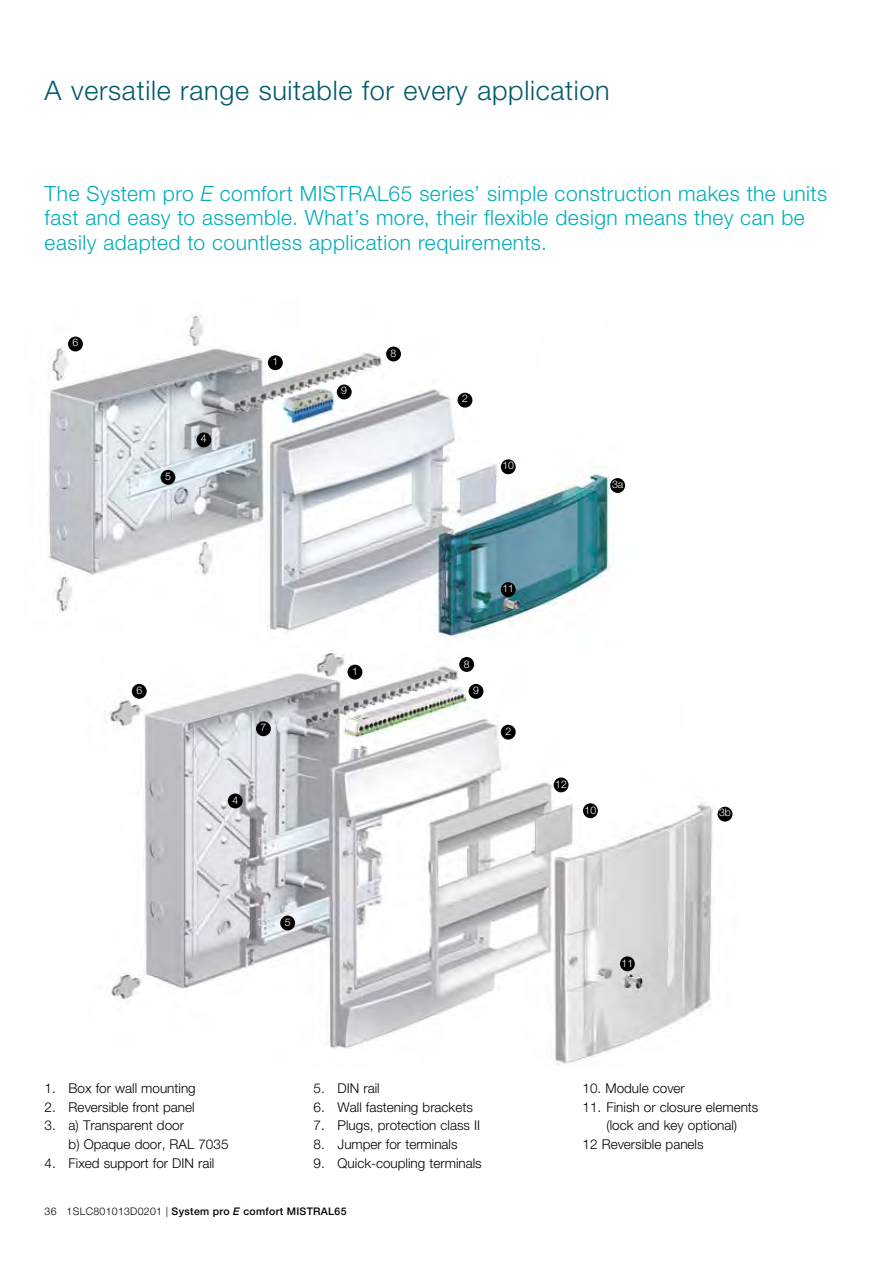
<style>
.page{position:relative;width:893px;height:1263px;background:#fff}
.page>*{position:absolute;margin:0;border:0;box-sizing:border-box;transform-origin:0 0}
.t1{font:300 27px "Helvetica Neue LT Std";letter-spacing:.025em;color:#005b6c}
.t2{font:300 21px/24.8px "Helvetica Neue LT Std";letter-spacing:.025em;color:#00adba}
.t3{font:300 13.5px/18.6px "Helvetica Neue LT Std";color:#000}
.t4{font:500 10.5px "Helvetica Neue LT Std";letter-spacing:.03em;color:#000}
.t5{font:300 10.5px "Helvetica Neue LT Std";color:#fff}
.s1{font-style:italic}
.s2{font-weight:300}
</style>
<div class="page">
<img style="left:47px;top:315px;width:579px;height:324px">
<img style="left:108px;top:653px;width:625px;height:412px">
<div style="left:68px;top:337px;width:15px;height:14px;background:#000;border-radius:50%"></div>
<div style="left:132px;top:684px;width:15px;height:15px;background:#000;border-radius:50%"></div>
<div style="left:268px;top:355px;width:15px;height:15px;background:#000;border-radius:50%"></div>
<div style="left:347px;top:665px;width:15px;height:14px;background:#000;border-radius:50%"></div>
<div style="left:196px;top:432px;width:15px;height:15px;background:#000;border-radius:50%"></div>
<div style="left:228px;top:793px;width:15px;height:15px;background:#000;border-radius:50%"></div>
<div style="left:256px;top:721px;width:15px;height:15px;background:#000;border-radius:50%"></div>
<div style="left:161px;top:470px;width:14px;height:15px;background:#000;border-radius:50%"></div>
<div style="left:280px;top:915px;width:15px;height:15px;background:#000;border-radius:50%"></div>
<div style="left:459px;top:657px;width:15px;height:15px;background:#000;border-radius:50%"></div>
<div style="left:386px;top:347px;width:15px;height:14px;background:#000;border-radius:50%"></div>
<div style="left:469px;top:684px;width:14px;height:15px;background:#000;border-radius:50%"></div>
<div style="left:337px;top:384px;width:15px;height:15px;background:#000;border-radius:50%"></div>
<div style="left:458px;top:393px;width:14px;height:15px;background:#000;border-radius:50%"></div>
<div style="left:501px;top:725px;width:15px;height:15px;background:#000;border-radius:50%"></div>
<div style="left:583px;top:803px;width:15px;height:15px;background:#000;border-radius:50%"></div>
<div style="left:554px;top:777px;width:14px;height:15px;background:#000;border-radius:50%"></div>
<div style="left:501px;top:459px;width:15px;height:15px;background:#000;border-radius:50%"></div>
<div style="left:610px;top:478px;width:15px;height:15px;background:#000;border-radius:50%"></div>
<div style="left:718px;top:807px;width:14px;height:14px;background:#000;border-radius:50%"></div>
<div style="left:620px;top:956px;width:15px;height:15px;background:#000;border-radius:50%"></div>
<div style="left:501px;top:582px;width:15px;height:15px;background:#000;border-radius:50%"></div>
<h1 class="t1" style="left:45px;top:74px;width:566px">A versatile range suitable for every application</h1>
<h2 class="t2" style="left:45px;top:180px;width:784px">The System pro <span class="s1">E</span> comfort MISTRAL65 series’ simple construction makes the units fast and easy to assemble. What’s more, their flexible design means they can be easily adapted to countless application requirements.</h2>
<p class="t5" style="left:73px;top:336px;width:7px">6</p>
<p class="t5" style="left:165px;top:469px;width:7px">5</p>
<p class="t5" style="left:201px;top:432px;width:7px">4</p>
<p class="t5" style="left:272px;top:355px;width:7px">1</p>
<p class="t5" style="left:341px;top:384px;width:7px">9</p>
<p class="t5" style="left:391px;top:347px;width:7px">8</p>
<p class="t5" style="left:136px;top:683px;width:7px">6</p>
<p class="t5" style="left:260px;top:721px;width:7px">7</p>
<p class="t5" style="left:232px;top:794px;width:7px">4</p>
<p class="t5" style="left:285px;top:916px;width:7px">5</p>
<p class="t5" style="left:352px;top:665px;width:7px">1</p>
<p class="t5" style="left:462px;top:392px;width:7px">2</p>
<p class="t5" style="left:502px;top:459px;width:13px">10</p>
<p class="t5" style="left:502px;top:582px;width:13px">11</p>
<p class="t5" style="left:464px;top:658px;width:7px">8</p>
<p class="t5" style="left:473px;top:683px;width:7px">9</p>
<p class="t5" style="left:505px;top:725px;width:7px">2</p>
<p class="t5" style="left:612px;top:478px;width:13px">3a</p>
<p class="t5" style="left:555px;top:778px;width:13px">12</p>
<p class="t5" style="left:585px;top:804px;width:13px">10</p>
<p class="t5" style="left:622px;top:957px;width:13px">11</p>
<p class="t5" style="left:719px;top:806px;width:13px">3b</p>
<p class="t3" style="left:45px;top:1079px;width:153px">1. Box for wall mounting</p>
<p class="t3" style="left:45px;top:1097px;width:152px">2. Reversible front panel</p>
<p class="t3" style="left:69px;top:1116px;width:161px;text-indent:-24px">3. a) Transparent door<br>b) Opaque door, RAL 7035</p>
<p class="t3" style="left:45px;top:1153px;width:171px">4. Fixed support for DIN rail</p>
<p class="t3" style="left:314px;top:1079px;width:68px">5. DIN rail</p>
<p class="t3" style="left:314px;top:1097px;width:161px">6. Wall fastening brackets</p>
<p class="t3" style="left:314px;top:1116px;width:168px">7. Plugs, protection class II</p>
<p class="t3" style="left:314px;top:1134px;width:146px">8. Jumper for terminals</p>
<p class="t3" style="left:314px;top:1153px;width:170px">9. Quick-coupling terminals</p>
<p class="t4" style="left:45px;top:1204px;width:303px"><span class="s2">36 1SLC801013D0201 |</span> System pro <span class="s1">E</span> comfort MISTRAL65</p>
<p class="t3" style="left:582px;top:1079px;width:104px">10. Module cover</p>
<p class="t3" style="left:582px;top:1097px;width:177px">11. Finish or closure elements</p>
<p class="t3" style="left:606px;top:1116px;width:132px">(lock and key optional)</p>
<p class="t3" style="left:582px;top:1134px;width:123px">12 Reversible panels</p>
</div>
